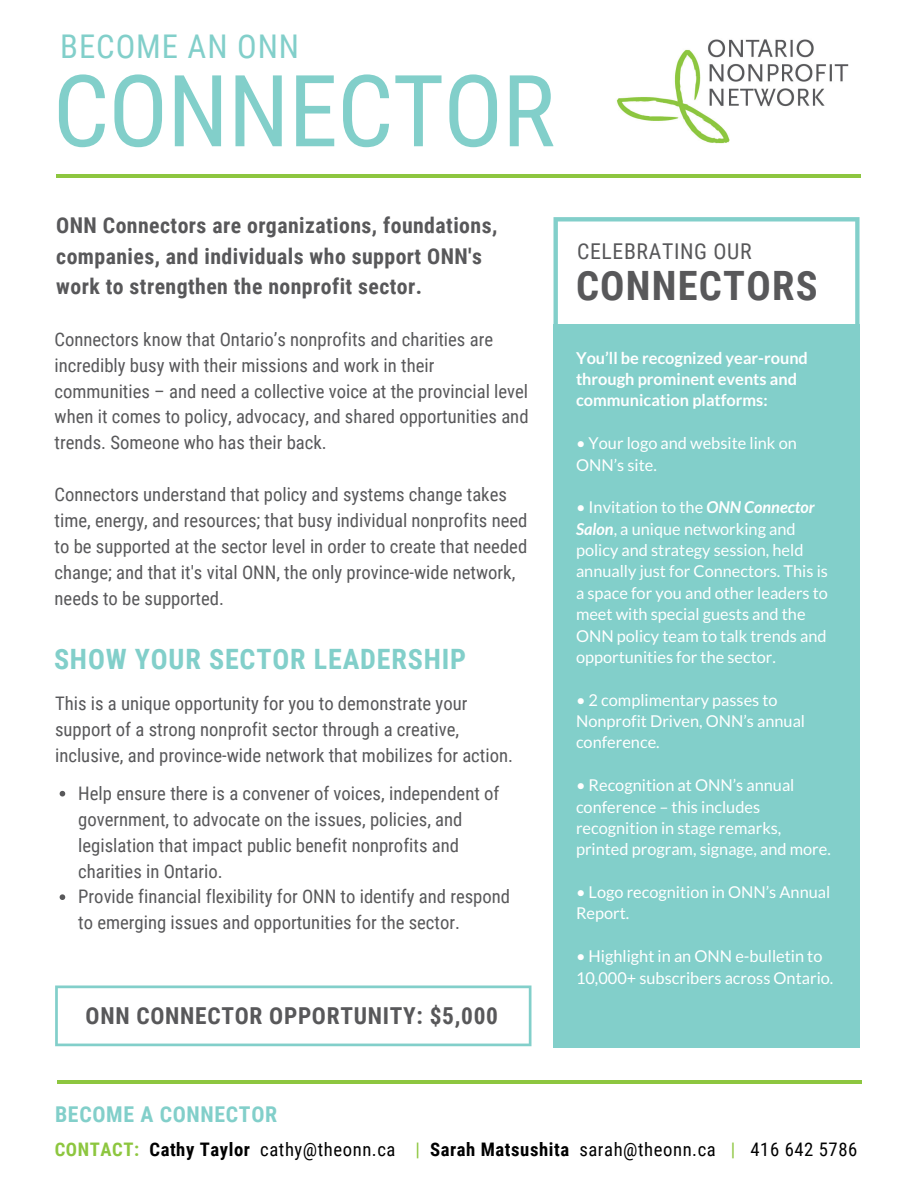
<style>
.page{position:relative;width:918px;height:1188px;background:#fff}
.page>*{position:absolute;margin:0;border:0;box-sizing:border-box;transform-origin:0 0}
.t1{font:99.6px "Roboto Condensed";letter-spacing:-.01em;color:#82cfca}
.t2{font:700 40.5px "Roboto Condensed";letter-spacing:.03em;color:#58585a}
.t3{font:32.7px "Roboto Condensed";letter-spacing:.03em;color:#82cfca}
.t4{font:700 28.05px "Roboto Condensed";letter-spacing:.03em;color:#82cfca}
.t5{font:700 23.4px "Roboto Condensed";letter-spacing:.03em;color:#58585a}
.t6{font:700 21.75px "Roboto Condensed";letter-spacing:.02em;color:#58585a}
.t7{font:700 21.75px "Roboto Condensed";letter-spacing:.03em;color:#82cfca}
.t8{font:21.75px "Roboto Condensed";letter-spacing:.03em;color:#58585a}
.t9{font:18.75px/25.8px "Roboto Condensed";color:#58585a}
.t10{font:18.75px "Roboto Condensed";letter-spacing:.03em;color:#000}
.t11{font:16.35px/21.3px "Lato";color:#fff}
.t12{font:700 16.35px/21.3px "Lato";color:#fff}
.s1{font-weight:700;font-style:italic}
.s2{font-weight:700;color:#8dc63f}
.s3{font-weight:700}
.s4{color:#8dc63f}
</style>
<div class="page">
<img style="left:596px;top:39px;width:265px;height:139px">
<hr style="left:56px;top:174px;width:805px;height:3px;background:#8dc63f">
<hr style="left:57px;top:1080px;width:805px;height:4px;background:#8dc63f">
<svg style="left:554px;top:217px;width:306px;height:107px"></svg>
<svg style="left:60px;top:791px;width:5px;height:5px"></svg>
<svg style="left:60px;top:894px;width:5px;height:6px"></svg>
<div style="left:554px;top:324px;width:306px;height:723px;background:#82cfca"></div>
<svg style="left:55px;top:986px;width:476px;height:60px"></svg>
<p class="t3" style="left:60px;top:27px;width:240px">BECOME AN ONN</p>
<p class="t1" style="left:53px;top:54px;width:504px">CONNECTOR</p>
<p class="t6" style="left:56px;top:213px;width:443px">ONN Connectors are organizations, foundations,</p>
<p class="t6" style="left:56px;top:243px;width:427px">companies, and individuals who support ONN's</p>
<p class="t6" style="left:56px;top:274px;width:368px">work to strengthen the nonprofit sector.</p>
<p class="t9" style="left:55px;top:327px;width:440px">Connectors know that Ontario’s nonprofits and charities are</p>
<p class="t9" style="left:55px;top:352px;width:381px">incredibly busy with their missions and work in their</p>
<p class="t9" style="left:55px;top:378px;width:475px">communities – and need a collective voice at the provincial level</p>
<p class="t9" style="left:55px;top:404px;width:476px">when it comes to policy, advocacy, and shared opportunities and</p>
<p class="t9" style="left:55px;top:430px;width:274px">trends. Someone who has their back.</p>
<p class="t9" style="left:55px;top:482px;width:454px">Connectors understand that policy and systems change takes</p>
<p class="t9" style="left:55px;top:508px;width:474px">time, energy, and resources; that busy individual nonprofits need</p>
<p class="t9" style="left:55px;top:534px;width:474px">to be supported at the sector level in order to create that needed</p>
<p class="t9" style="left:55px;top:559px;width:462px">change; and that it's vital ONN, the only province-wide network,</p>
<p class="t9" style="left:55px;top:585px;width:171px">needs to be supported.</p>
<p class="t4" style="left:54px;top:643px;width:414px">SHOW YOUR SECTOR LEADERSHIP</p>
<p class="t9" style="left:55px;top:691px;width:414px">This is a unique opportunity for you to demonstrate your</p>
<p class="t9" style="left:55px;top:716px;width:405px">support of a strong nonprofit sector through a creative,</p>
<p class="t9" style="left:55px;top:742px;width:459px">inclusive, and province-wide network that mobilizes for action.</p>
<p class="t9" style="left:78px;top:781px;width:423px">Help ensure there is a convener of voices, independent of government, to advocate on the issues, policies, and legislation that impact public benefit nonprofits and charities in Ontario.</p>
<p class="t9" style="left:78px;top:884px;width:433px">Provide financial flexibility for ONN to identify and respond to emerging issues and opportunities for the sector.</p>
<p class="t5" style="left:86px;top:1002px;width:414px">ONN CONNECTOR OPPORTUNITY: $5,000</p>
<p class="t8" style="left:577px;top:239px;width:176px">CELEBRATING OUR</p>
<p class="t2" style="left:576px;top:263px;width:243px">CONNECTORS</p>
<p class="t12" style="left:576px;top:347px;width:233px">You’ll be recognized year-round through prominent events and communication platforms:</p>
<p class="t11" style="left:576px;top:432px;width:222px">• Your logo and website link on<br>ONN’s site.</p>
<p class="t11" style="left:576px;top:496px;width:254px">• Invitation to the <span class="s1">ONN Connector Salon</span>, a unique networking and policy and strategy session, held annually just for Connectors. This is a space for you and other leaders to meet with special guests and the ONN policy team to talk trends and opportunities for the sector.</p>
<p class="t11" style="left:576px;top:689px;width:231px">• 2 complimentary passes to<br>Nonprofit Driven, ONN’s annual conference.</p>
<p class="t11" style="left:576px;top:774px;width:256px">• Recognition at ONN’s annual conference – this includes recognition in stage remarks, printed program, signage, and more.</p>
<p class="t11" style="left:576px;top:881px;width:256px">• Logo recognition in ONN’s Annual<br>Report.</p>
<p class="t11" style="left:576px;top:945px;width:259px">• Highlight in an ONN e-bulletin to<br>10,000+ subscribers across Ontario.</p>
<p class="t7" style="left:55px;top:1101px;width:224px">BECOME A CONNECTOR</p>
<p class="t10" style="left:55px;top:1139px;width:804px"><span class="s2">CONTACT:</span> <span class="s3">Cathy Taylor</span> cathy@theonn.ca <span class="s4">|</span> <span class="s3">Sarah Matsushita</span> sarah@theonn.ca <span class="s4">|</span> 416 642 5786</p>
</div>
